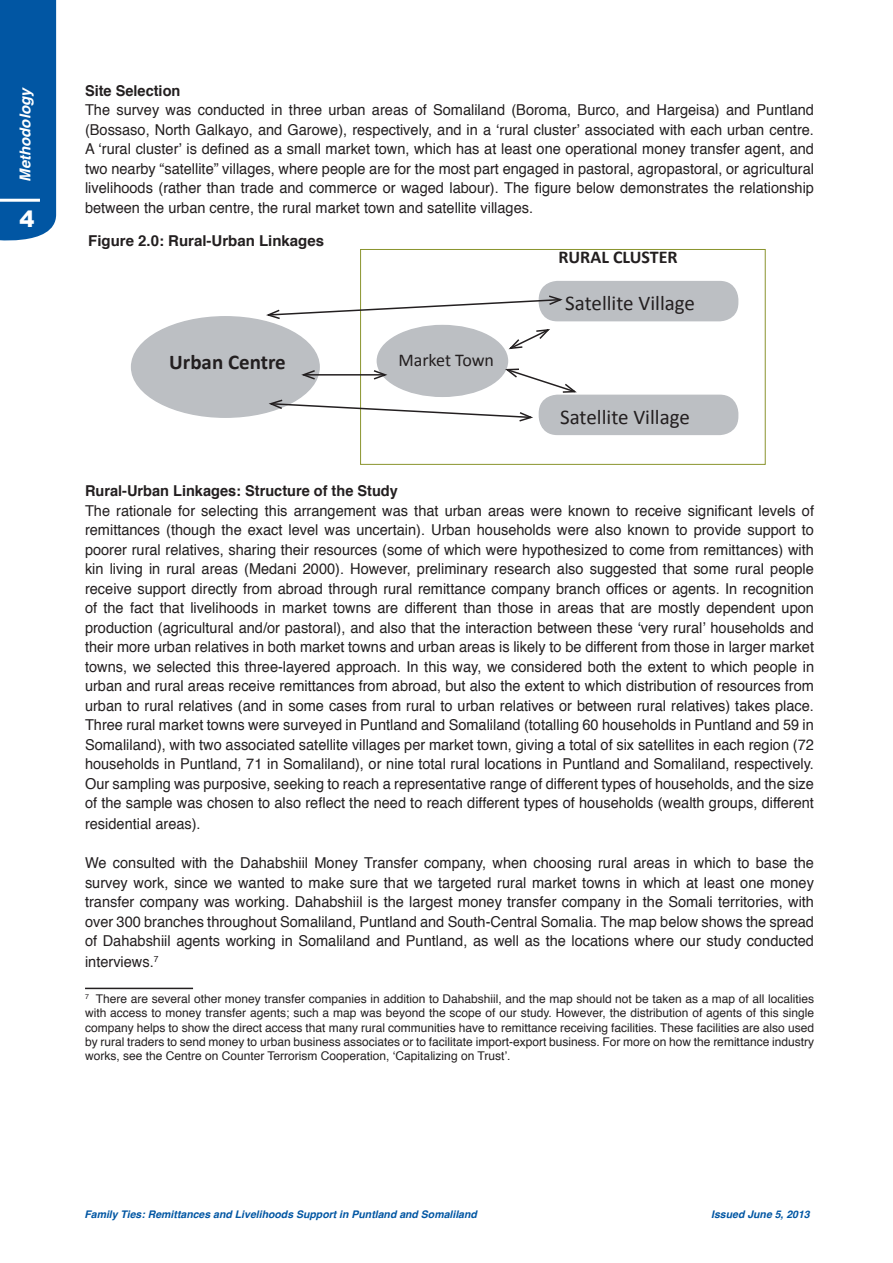
<style>
.page{position:relative;width:893px;height:1263px;background:#fff}
.page>*{position:absolute;margin:0;border:0;box-sizing:border-box;transform-origin:0 0}
.t1{font:900 22.5px "Arial";color:#fff}
.t2{font:21px "Calibri";color:#231f20}
.t3{font:700 21px "Calibri";color:#231f20}
.t4{font:700 18px "Calibri";color:#231f20}
.t5{font:18px "Calibri";color:#231f20}
.t6{font:15px/19.5px "Helvetica";color:#231f20;text-align:justify}
.t7{font:700 15px "Helvetica";color:#231f20}
.t8{font:italic 700 15px "Helvetica";color:#fff}
.t9{font:12px/14.4px "Helvetica";color:#231f20;text-align:justify}
.t10{font:italic 700 10.5px "Helvetica";color:#0156a3}
</style>
<div class="page">
<div style="left:0;top:0;width:56px;height:241px;background:#0156a3"></div>
<hr style="left:0;top:199px;width:40px;height:3px;background:#fff">
<hr style="left:85px;top:988px;width:108px;height:1px;background:#231f20">
<div style="left:360px;top:249px;width:405px;height:216px;border:1px solid #8a942e"></div>
<div style="left:377px;top:326px;width:130px;height:70px;background:#bcbfc3;border-radius:50%"></div>
<div style="left:539px;top:395px;width:199px;height:39px;background:#bcbfc3;border-radius:18px"></div>
<div style="left:539px;top:395px;width:199px;height:40px;border:2px solid #bcbfc3;border-radius:18px"></div>
<div style="left:539px;top:282px;width:199px;height:39px;background:#bcbfc3;border-radius:18px"></div>
<div style="left:539px;top:281px;width:199px;height:40px;border:2px solid #bcbfc3;border-radius:18px"></div>
<div style="left:132px;top:317px;width:187px;height:100px;background:#bcbfc3;border-radius:50%"></div>
<svg style="left:266px;top:294px;width:299px;height:26px"></svg>
<svg style="left:508px;top:329px;width:42px;height:21px"></svg>
<svg style="left:266px;top:368px;width:313px;height:55px"></svg>
<p class="t8" style="left:13px;top:182px;width:96px;rotate:-90deg">Methodology</p>
<p class="t7" style="left:85px;top:78px;width:97px">Site Selection</p>
<p class="t6" style="left:85px;top:101px;width:730px">The survey was conducted in three urban areas of Somaliland (Boroma, Burco, and Hargeisa) and Puntland (Bossaso, North Galkayo, and Garowe), respectively, and in a ‘rural cluster’ associated with each urban centre.<br>A ‘rural cluster’ is defined as a small market town, which has at least one operational money transfer agent, and two nearby “satellite” villages, where people are for the most part engaged in pastoral, agropastoral, or agricultural livelihoods (rather than trade and commerce or waged labour). The figure below demonstrates the relationship between the urban centre, the rural market town and satellite villages.</p>
<h1 class="t1" style="left:19px;top:203px;width:17px">4</h1>
<p class="t7" style="left:88px;top:229px;width:237px">Figure 2.0: Rural-Urban Linkages</p>
<h2 class="t3" style="left:169px;top:349px;width:118px">Urban Centre</h2>
<p class="t5" style="left:398px;top:349px;width:97px">Market Town</p>
<p class="t4" style="left:558px;top:246px;width:121px">RURAL CLUSTER</p>
<h2 class="t2" style="left:565px;top:290px;width:131px">Satellite Village</h2>
<h2 class="t2" style="left:560px;top:404px;width:131px">Satellite Village</h2>
<p class="t7" style="left:85px;top:479px;width:314px">Rural-Urban Linkages: Structure of the Study</p>
<p class="t6" style="left:85px;top:501px;width:730px">The rationale for selecting this arrangement was that urban areas were known to receive significant levels of remittances (though the exact level was uncertain). Urban households were also known to provide support to poorer rural relatives, sharing their resources (some of which were hypothesized to come from remittances) with kin living in rural areas (Medani 2000). However, preliminary research also suggested that some rural people receive support directly from abroad through rural remittance company branch offices or agents. In recognition of the fact that livelihoods in market towns are different than those in areas that are mostly dependent upon production (agricultural and/or pastoral), and also that the interaction between these ‘very rural’ households and their more urban relatives in both market towns and urban areas is likely to be different from those in larger market towns, we selected this three-layered approach. In this way, we considered both the extent to which people in urban and rural areas receive remittances from abroad, but also the extent to which distribution of resources from urban to rural relatives (and in some cases from rural to urban relatives or between rural relatives) takes place.<br>Three rural market towns were surveyed in Puntland and Somaliland (totalling 60 households in Puntland and 59 in Somaliland), with two associated satellite villages per market town, giving a total of six satellites in each region (72 households in Puntland, 71 in Somaliland), or nine total rural locations in Puntland and Somaliland, respectively.<br>Our sampling was purposive, seeking to reach a representative range of different types of households, and the size of the sample was chosen to also reflect the need to reach different types of households (wealth groups, different residential areas).</p>
<p class="t6" style="left:85px;top:854px;width:730px">We consulted with the Dahabshiil Money Transfer company, when choosing rural areas in which to base the survey work, since we wanted to make sure that we targeted rural market towns in which at least one money transfer company was working. Dahabshiil is the largest money transfer company in the Somali territories, with over 300 branches throughout Somaliland, Puntland and South-Central Somalia. The map below shows the spread of Dahabshiil agents working in Somaliland and Puntland, as well as the locations where our study conducted interviews.<sup>7</sup></p>
<p class="t9" style="left:85px;top:992px;width:731px"><sup>7</sup> There are several other money transfer companies in addition to Dahabshiil, and the map should not be taken as a map of all localities with access to money transfer agents; such a map was beyond the scope of our study. However, the distribution of agents of this single company helps to show the direct access that many rural communities have to remittance receiving facilities. These facilities are also used by rural traders to send money to urban business associates or to facilitate import-export business. For more on how the remittance industry works, see the Centre on Counter Terrorism Cooperation, ‘Capitalizing on Trust’.</p>
<p class="t10" style="left:84px;top:1205px;width:394px">Family Ties: Remittances and Livelihoods Support in Puntland and Somaliland</p>
<p class="t10" style="left:711px;top:1205px;width:100px">Issued June 5, 2013</p>
</div>
